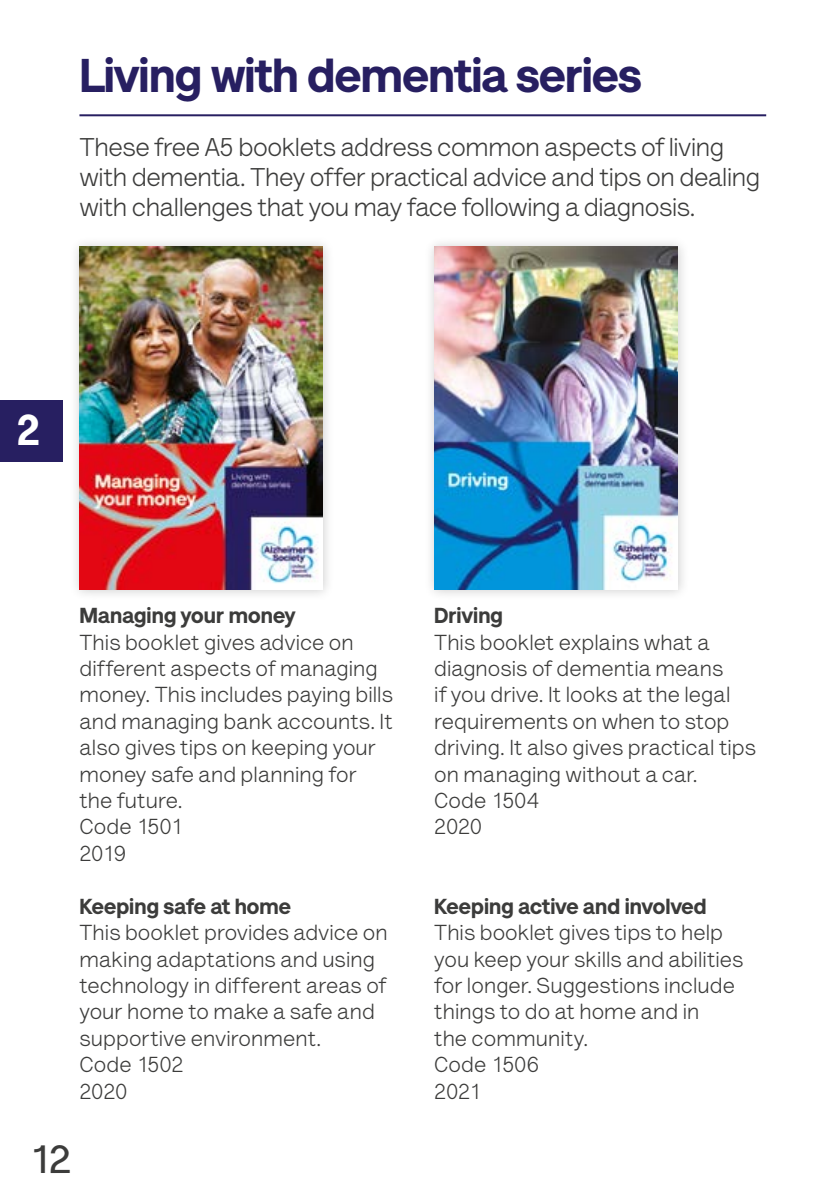
<style>
.page{position:relative;width:840px;height:1191px;background:#fff}
.page>*{position:absolute;margin:0;border:0;box-sizing:border-box;transform-origin:0 0}
.t1{font:900 48px "AS Lettera Text";letter-spacing:-.01em;color:#271f61}
.t2{font:900 44px "AS Lettera Text";color:#fff}
.t3{font:700 40px "AS Lettera Text";color:#3c3c3b}
.t4{font:26px/30px "AS Lettera Text";letter-spacing:-.015em;color:#3c3c3b}
.t5{font:22px/26.4px "AS Lettera Text";letter-spacing:.005em;color:#3c3c3b}
.t6{font:900 22px "AS Lettera Text";letter-spacing:.005em;color:#3c3c3b}
</style>
<div class="page">
<div style="left:69px;top:236px;width:265px;height:366px;background:#000;opacity:.2"></div>
<img style="left:79px;top:247px;width:243px;height:342px">
<div style="left:423px;top:236px;width:266px;height:366px;background:#000;opacity:.2"></div>
<img style="left:434px;top:247px;width:243px;height:342px">
<hr style="left:79px;top:114px;width:686px;height:2px;background:#271f61">
<div style="left:0;top:400px;width:62px;height:61px;background:#271f61"></div>
<h1 class="t1" style="left:79px;top:36px;width:563px">Living with dementia series</h1>
<p class="t4" style="left:79px;top:130px;width:682px">These free A5 booklets address common aspects of living with dementia. They offer practical advice and tips on dealing with challenges that you may face following a diagnosis.</p>
<h2 class="t2" style="left:16px;top:393px;width:26px">2</h2>
<p class="t6" style="left:79px;top:597px;width:217px">Managing your money</p>
<p class="t5" style="left:79px;top:627px;width:315px">This booklet gives advice on different aspects of managing money. This includes paying bills and managing bank accounts. It also gives tips on keeping your money safe and planning for the future.<br>Code 1501<br>2019</p>
<p class="t6" style="left:79px;top:888px;width:213px">Keeping safe at home</p>
<p class="t5" style="left:79px;top:917px;width:309px">This booklet provides advice on making adaptations and using technology in different areas of your home to make a safe and supportive environment.<br>Code 1502<br>2020</p>
<h3 class="t3" style="left:28px;top:1128px;width:45px">12</h3>
<p class="t6" style="left:434px;top:597px;width:70px">Driving</p>
<p class="t5" style="left:434px;top:627px;width:323px">This booklet explains what a diagnosis of dementia means<br>if you drive. It looks at the legal requirements on when to stop driving. It also gives practical tips on managing without a car.<br>Code 1504<br>2020</p>
<p class="t6" style="left:434px;top:888px;width:274px">Keeping active and involved</p>
<p class="t5" style="left:434px;top:917px;width:310px">This booklet gives tips to help you keep your skills and abilities for longer. Suggestions include things to do at home and in<br>the community.<br>Code 1506<br>2021</p>
</div>
